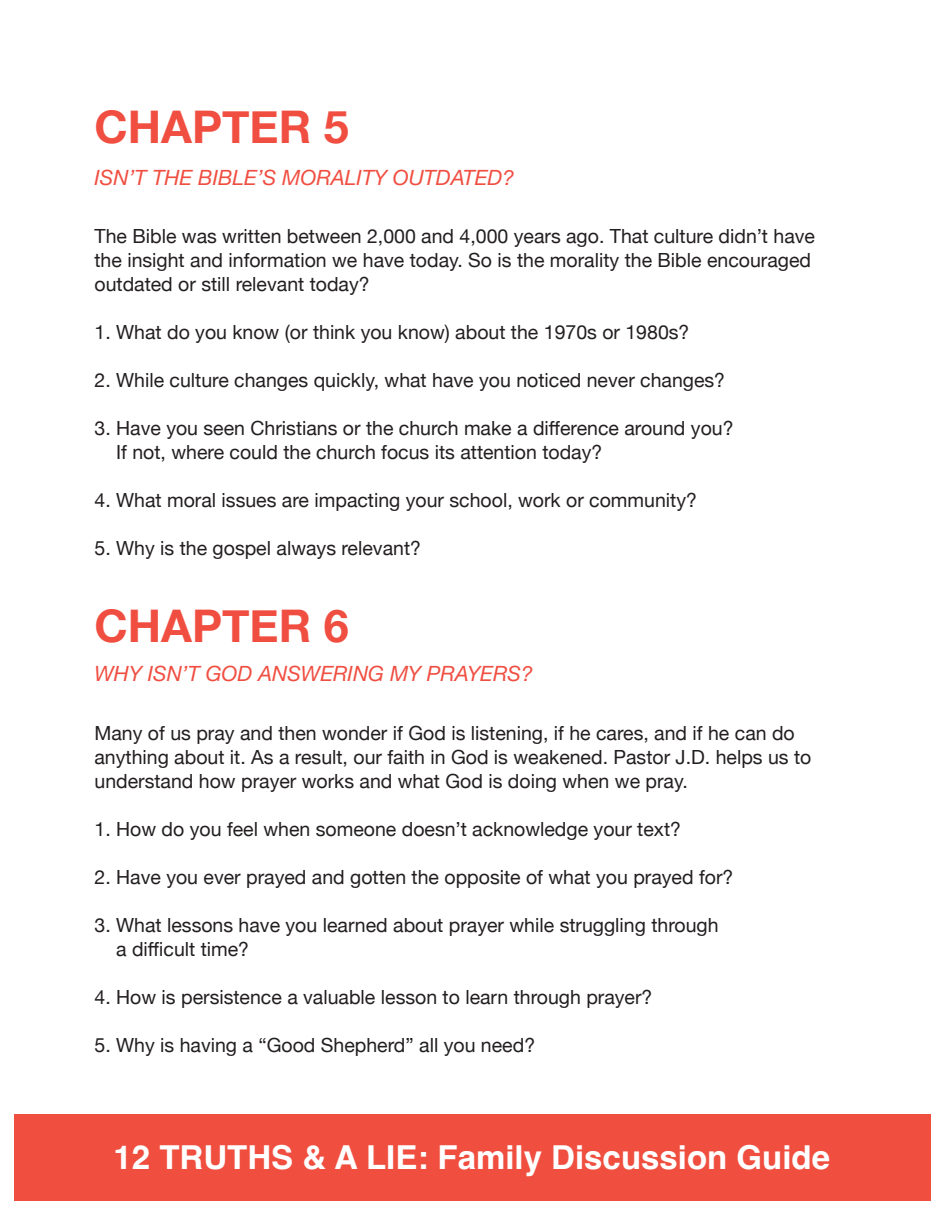
<style>
.page{position:relative;width:945px;height:1215px;background:#fff}
.page>*{position:absolute;margin:0;border:0;box-sizing:border-box;transform-origin:0 0}
.t1{font:700 45px "Helvetica Neue";color:#f04e41}
.t2{font:700 33px "Helvetica";color:#fff}
.t3{font:italic 21px "Helvetica Neue";color:#f04e41}
.t4{font:19.5px/24px "Helvetica Neue";color:#231f20}
</style>
<div class="page">
<div style="left:14px;top:1114px;width:917px;height:87px;background:#f04f40"></div>
<p class="t1" style="left:94px;top:91px;width:256px">CHAPTER 5</p>
<p class="t3" style="left:94px;top:162px;width:421px">ISN’T THE BIBLE’S MORALITY OUTDATED?</p>
<p class="t4" style="left:94px;top:225px;width:722px">The Bible was written between 2,000 and 4,000 years ago. That culture didn’t have the insight and information we have today. So is the morality the Bible encouraged outdated or still relevant today?</p>
<p class="t4" style="left:94px;top:321px;width:596px">1. What do you know (or think you know) about the 1970s or 1980s?</p>
<p class="t4" style="left:94px;top:369px;width:632px">2. While culture changes quickly, what have you noticed never changes?</p>
<p class="t4" style="left:94px;top:417px;width:641px">3. Have you seen Christians or the church make a difference around you?</p>
<p class="t4" style="left:116px;top:441px;width:488px">If not, where could the church focus its attention today?</p>
<p class="t4" style="left:94px;top:489px;width:604px">4. What moral issues are impacting your school, work or community?</p>
<p class="t4" style="left:94px;top:537px;width:328px">5. Why is the gospel always relevant?</p>
<p class="t1" style="left:94px;top:591px;width:256px">CHAPTER 6</p>
<p class="t3" style="left:94px;top:659px;width:440px">WHY ISN’T GOD ANSWERING MY PRAYERS?</p>
<p class="t4" style="left:94px;top:722px;width:718px">Many of us pray and then wonder if God is listening, if he cares, and if he can do anything about it. As a result, our faith in God is weakened. Pastor J.D. helps us to understand how prayer works and what God is doing when we pray.</p>
<p class="t4" style="left:94px;top:818px;width:588px">1. How do you feel when someone doesn’t acknowledge your text?</p>
<p class="t4" style="left:94px;top:866px;width:640px">2. Have you ever prayed and gotten the opposite of what you prayed for?</p>
<p class="t4" style="left:94px;top:914px;width:626px">3. What lessons have you learned about prayer while struggling through</p>
<p class="t4" style="left:116px;top:938px;width:134px">a difficult time?</p>
<p class="t4" style="left:94px;top:986px;width:559px">4. How is persistence a valuable lesson to learn through prayer?</p>
<p class="t4" style="left:94px;top:1034px;width:442px">5. Why is having a “Good Shepherd” all you need?</p>
<h2 class="t2" style="left:114px;top:1137px;width:718px">12 TRUTHS &amp; A LIE: Family Discussion Guide</h2>
</div>
